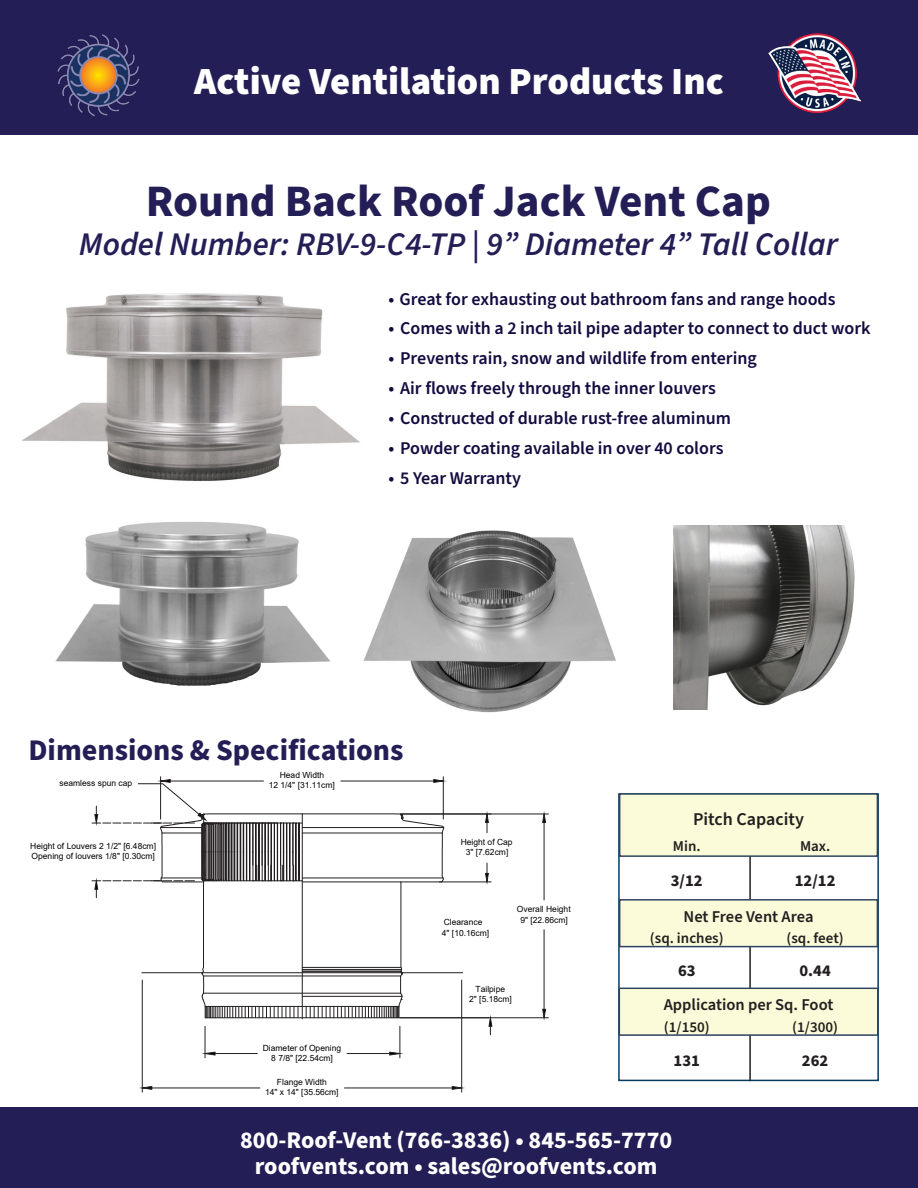
<style>
.page{position:relative;width:918px;height:1188px;background:#fff}
.page>*{position:absolute;margin:0;border:0;box-sizing:border-box;transform-origin:0 0}
.t1{font:700 45px "Source Sans Pro";color:#231f56}
.t2{font:900 38.4px "Source Sans Pro";color:#fff}
.t3{font:italic 600 33px "Source Sans Pro";color:#231f56}
.t4{font:700 30px "Source Sans Pro";color:#231f56}
.t5{font:700 24px "Source Sans Pro";color:#fff}
.t6{font:600 18px "Source Sans Pro";color:#130c40}
.t7{font:600 18px "Source Sans Pro";color:#231f20}
.t8{font:600 16.5px "Source Sans Pro";color:#231f20}
.t9{font:700 16.5px "Source Sans Pro";color:#231f20}
.t10{font:600 15px "Source Sans Pro";color:#231f20}
.t11{font:8.55px/10.2px "Arial";color:#000;text-align:center}
</style>
<div class="page">
<div style="left:618px;top:793px;width:261px;height:288px;background:#fff;border:2px solid #033b61"></div>
<div style="left:0;top:1108px;width:918px;height:80px;background:#231f56"></div>
<hr style="left:749px;top:856px;width:2px;height:225px;background:#231f20">
<svg style="left:23px;top:776px;width:554px;height:332px"></svg>
<hr style="left:142px;top:972px;width:321px;height:1px;background:#231f20">
<hr style="left:302px;top:814px;width:1px;height:205px;background:#231f20">
<svg style="left:92px;top:779px;width:352px;height:239px"></svg>
<div style="left:619px;top:793px;width:259px;height:64px;background:#fcfbd9;border:2px solid #2d4460"></div>
<div style="left:619px;top:899px;width:259px;height:48px;background:#fcfbd9;border:2px solid #2d4460"></div>
<div style="left:619px;top:988px;width:260px;height:48px;background:#fcfbd9;border:2px solid #2d4460"></div>
<div style="left:0;top:1px;width:918px;height:134px;background:#231f56"></div>
<img style="left:57px;top:34px;width:83px;height:83px">
<img style="left:769px;top:34px;width:92px;height:79px">
<img style="left:55px;top:521px;width:276px;height:165px">
<img style="left:21px;top:293px;width:339px;height:188px">
<img style="left:363px;top:530px;width:253px;height:183px">
<img style="left:674px;top:525px;width:181px;height:184px">
<p class="t2" style="left:194px;top:55px;width:531px">Active Ventilation Products Inc</p>
<p class="t1" style="left:146px;top:170px;width:627px">Round Back Roof Jack Vent Cap</p>
<p class="t3" style="left:79px;top:222px;width:760px">Model Number: RBV-9-C4-TP | 9” Diameter 4” Tall Collar</p>
<p class="t6" style="left:388px;top:287px;width:449px">• Great for exhausting out bathroom fans and range hoods</p>
<p class="t6" style="left:388px;top:316px;width:484px">• Comes with a 2 inch tail pipe adapter to connect to duct work</p>
<p class="t6" style="left:388px;top:346px;width:370px">• Prevents rain, snow and wildlife from entering</p>
<p class="t6" style="left:388px;top:376px;width:329px">• Air flows freely through the inner louvers</p>
<p class="t6" style="left:388px;top:406px;width:344px">• Constructed of durable rust-free aluminum</p>
<p class="t6" style="left:388px;top:436px;width:336px">• Powder coating available in over 40 colors</p>
<p class="t6" style="left:388px;top:466px;width:134px">• 5 Year Warranty</p>
<p class="t4" style="left:29px;top:729px;width:376px">Dimensions &amp; Specifications</p>
<p class="t11" style="left:60px;top:778px;width:74px">seamless spun cap</p>
<p class="t11" style="left:30px;top:841px;width:127px;text-align:left">Height of Louvers 2 1/2" [6.48cm]<br>Opening of louvers 1/8" [0.30cm]</p>
<p class="t11" style="left:269px;top:770px;width:68px">Head Width<br>12 1/4" [31.11cm]</p>
<p class="t11" style="left:263px;top:1042px;width:80px">Diameter of Opening<br>8 7/8" [22.54cm]</p>
<p class="t11" style="left:265px;top:1077px;width:75px">Flange Width<br>14" x 14" [35.56cm]</p>
<p class="t11" style="left:461px;top:837px;width:53px">Height of Cap<br>3" [7.62cm]</p>
<p class="t11" style="left:442px;top:917px;width:49px;text-align:left">Clearance<br>4" [10.16cm]</p>
<p class="t11" style="left:517px;top:904px;width:55px">Overall Height<br>9" [22.86cm]</p>
<p class="t11" style="left:469px;top:984px;width:44px">Tailpipe<br>2" [5.18cm]</p>
<p class="t7" style="left:693px;top:807px;width:112px">Pitch Capacity</p>
<p class="t10" style="left:673px;top:836px;width:29px">Min.</p>
<p class="t9" style="left:671px;top:870px;width:33px">3/12</p>
<p class="t10" style="left:800px;top:836px;width:32px">Max.</p>
<p class="t9" style="left:795px;top:870px;width:42px">12/12</p>
<p class="t8" style="left:684px;top:905px;width:132px">Net Free Vent Area</p>
<p class="t10" style="left:650px;top:928px;width:75px">(sq. inches)</p>
<p class="t9" style="left:678px;top:959px;width:19px">63</p>
<p class="t10" style="left:787px;top:928px;width:59px">(sq. feet)</p>
<p class="t9" style="left:799px;top:959px;width:33px">0.44</p>
<p class="t8" style="left:664px;top:994px;width:171px">Application per Sq. Foot</p>
<p class="t10" style="left:664px;top:1017px;width:47px">(1/150)</p>
<p class="t9" style="left:674px;top:1049px;width:28px">131</p>
<p class="t10" style="left:792px;top:1017px;width:47px">(1/300)</p>
<p class="t9" style="left:802px;top:1049px;width:28px">262</p>
<p class="t5" style="left:240px;top:1124px;width:434px">800-Roof-Vent (766-3836) • 845-565-7770</p>
<p class="t5" style="left:255px;top:1149px;width:404px">roofvents.com • sales@roofvents.com</p>
</div>
